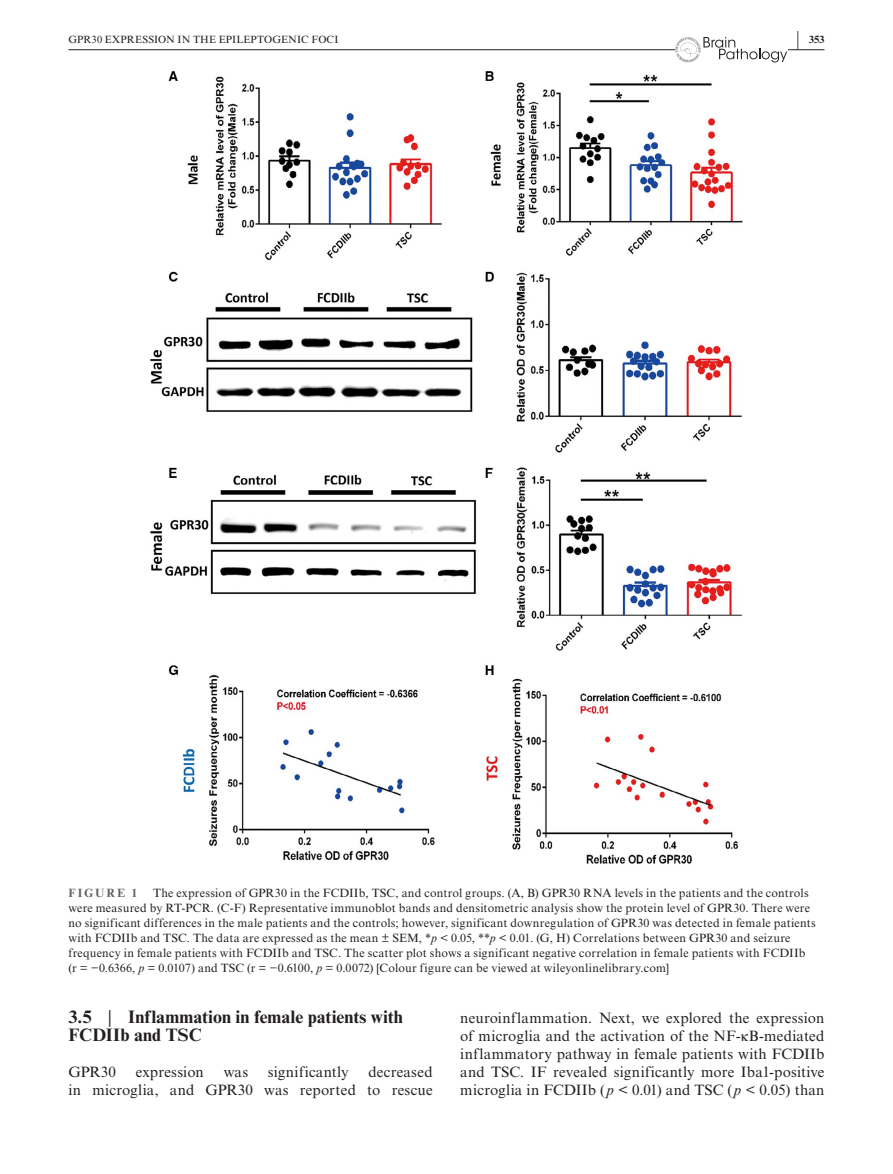
<style>
.page{position:relative;width:893px;height:1174px;background:#fff}
.page>*{position:absolute;margin:0;border:0;box-sizing:border-box;transform-origin:0 0}
.t1{font:700 18px/18px "Times New Roman MT Std";letter-spacing:.005em;color:#231f20}
.t2{font:15px/18px "Times New Roman MT Std";letter-spacing:.01em;color:#231f20;text-align:right}
.t3{font:12px/15px "Times New Roman MT Std";letter-spacing:.02em;color:#231f20}
.t4{font:700 12px "Times New Roman MT Std";letter-spacing:.175em;color:#636366}
.t5{font:10.5px "Times New Roman MT Std";letter-spacing:.015em;color:#231f20}
.t6{font:700 10.5px "Times New Roman MT Std";color:#231f20}
.s1{font-size:20.25px}
.s2{font-style:italic}
.s3{font-weight:400}
.s4{font-family:"STIX"}
</style>
<div class="page">
<hr style="left:68px;top:49px;width:756px;height:1px;background:#231f20">
<svg style="left:675px;top:37px;width:112px;height:25px"></svg>
<img style="left:150px;top:71px;width:593px;height:793px">
<p class="t5" style="left:68px;top:33px;width:271px">GPR30 EXPRESSION IN THE EPILEPTOGENIC FOCI</p>
<p class="t6" style="left:797px;top:33px;width:29px"><span class="s1">|</span> 353</p>
<p class="t3" style="left:68px;top:885px;width:749px;text-indent:85px">The expression of GPR30 in the FCDIIb, TSC, and control groups. (A, B) GPR30 RNA levels in the patients and the controls were measured by RT-PCR. (C-F) Representative immunoblot bands and densitometric analysis show the protein level of GPR30. There were no significant differences in the male patients and the controls; however, significant downregulation of GPR30 was detected in female patients with FCDIIb and TSC. The data are expressed as the mean ± SEM, *<span class="s2">p</span> &lt; 0.05, **<span class="s2">p</span> &lt; 0.01. (G, H) Correlations between GPR30 and seizure frequency in female patients with FCDIIb and TSC. The scatter plot shows a significant negative correlation in female patients with FCDIIb (r = −0.6366, <span class="s2">p</span> = 0.0107) and TSC (r = −0.6100, <span class="s2">p</span> = 0.0072) [Colour figure can be viewed at wileyonlinelibrary.com]</p>
<p class="t4" style="left:68px;top:885px;width:71px">FIGURE 1</p>
<h1 class="t1" style="left:68px;top:1008px;width:336px">3.5 <span class="s3">|</span> Inflammation in female patients with<br>FCDIIb and TSC</h1>
<p class="t2" style="left:68px;top:1063px;width:49px">GPR30</p>
<p class="t2" style="left:136px;top:1063px;width:70px">expression</p>
<p class="t2" style="left:224px;top:1063px;width:26px">was</p>
<p class="t2" style="left:268px;top:1063px;width:82px">significantly</p>
<p class="t2" style="left:68px;top:1063px;width:366px">decreased<br>in microglia, and GPR30 was reported to rescue</p>
<p class="t2" style="left:460px;top:1009px;width:366px;text-align:justify">neuroinflammation. Next, we explored the expression of microglia and the activation of the NF-<span class="s4">κ</span>B-mediated inflammatory pathway in female patients with FCDIIb and TSC. IF revealed significantly more Iba1-positive microglia in FCDIIb (<span class="s2">p</span> &lt; 0.01) and TSC (<span class="s2">p</span> &lt; 0.05) than</p>
</div>
